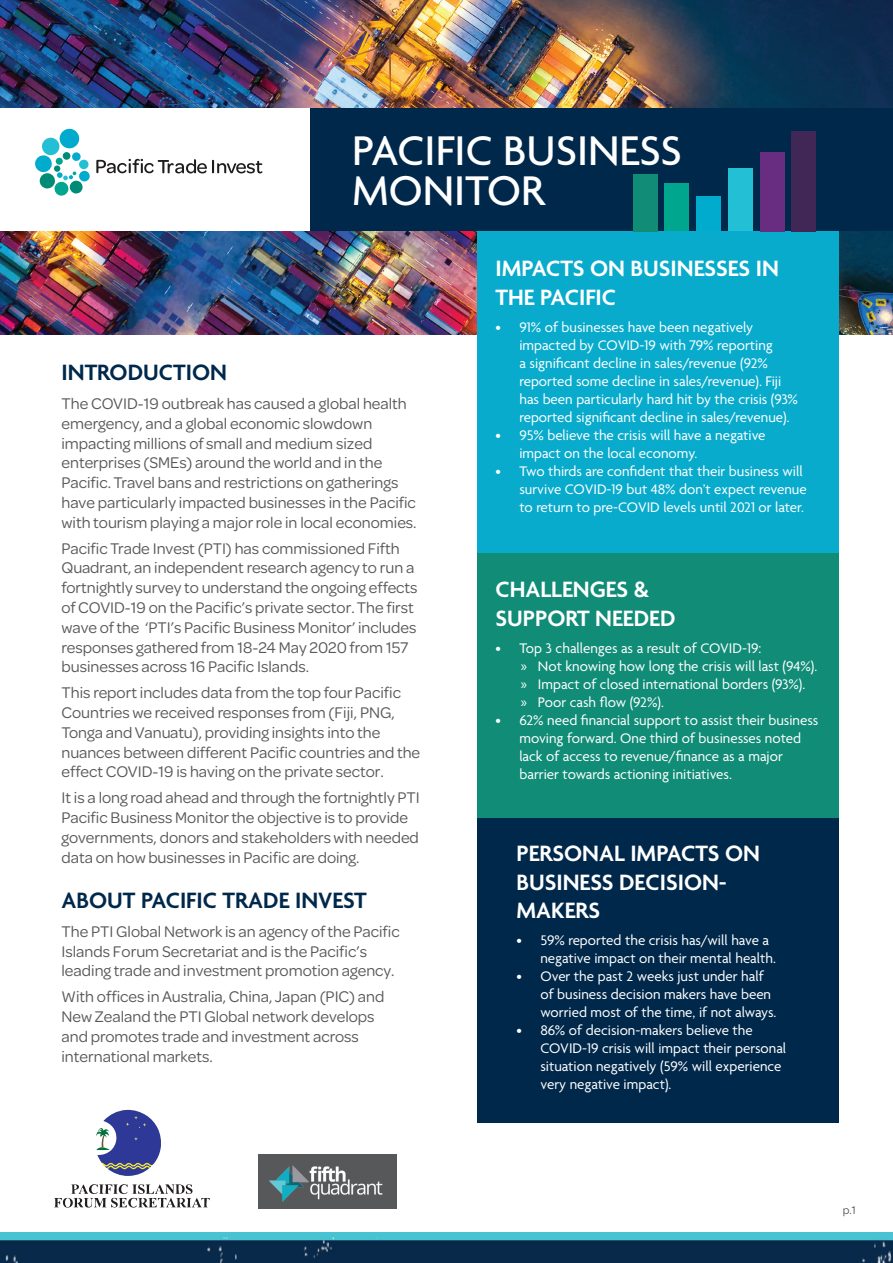
<style>
.page{position:relative;width:893px;height:1263px;background:#fff}
.page>*{position:absolute;margin:0;border:0;box-sizing:border-box;transform-origin:0 0}
.t1{font:500 44.85px "Agenda";color:#fff}
.t2{font:600 24px/28.8px "Agenda";color:#fff}
.t3{font:600 24px "Agenda";color:#00284a}
.t4{font:16.5px/19.8px "Omnes";color:#57585a}
.t5{font:15px/18px "Agenda";color:#fff}
.t6{font:12px "Omnes";color:#57585a}
.s1{font-family:"Myriad Pro"}
</style>
<div class="page">
<img style="left:0;top:0;width:893px;height:335px">
<img style="left:0;top:1232px;width:893px;height:31px">
<div style="left:477px;top:200px;width:362px;height:353px;background:#09abcd"></div>
<div style="left:477px;top:553px;width:362px;height:266px;background:#118c77"></div>
<div style="left:477px;top:819px;width:362px;height:304px;background:#00284a"></div>
<div style="left:0;top:108px;width:313px;height:123px;background:#fff"></div>
<div style="left:310px;top:108px;width:583px;height:123px;background:#00284a"></div>
<div style="left:633px;top:174px;width:24px;height:57px;background:#118c77"></div>
<div style="left:665px;top:184px;width:24px;height:47px;background:#00a78e"></div>
<div style="left:696px;top:196px;width:25px;height:35px;background:#00abcd"></div>
<div style="left:728px;top:168px;width:25px;height:63px;background:#23bfd5"></div>
<div style="left:760px;top:152px;width:24px;height:79px;background:#682c81"></div>
<div style="left:791px;top:131px;width:24px;height:100px;background:#412755"></div>
<svg style="left:79px;top:159px;width:10px;height:10px"></svg>
<div style="left:79px;top:170px;width:11px;height:12px;background:#00abcd;border-radius:5px"></div>
<svg style="left:35px;top:129px;width:48px;height:67px"></svg>
<svg style="left:96px;top:159px;width:166px;height:14px"></svg>
<div style="left:259px;top:1154px;width:138px;height:54px;background:#57585a"></div>
<img style="left:263px;top:1165px;width:128px;height:44px">
<svg style="left:54px;top:1184px;width:156px;height:24px"></svg>
<svg style="left:96px;top:1109px;width:65px;height:67px"></svg>
<h1 class="t1" style="left:352px;top:126px;width:331px">PACIFIC BUSINESS</h1>
<h1 class="t1" style="left:352px;top:167px;width:194px">MONITOR</h1>
<h2 class="t3" style="left:62px;top:359px;width:167px">INTRODUCTION</h2>
<p class="t4" style="left:62px;top:393px;width:357px">The COVID-19 outbreak has caused a global health emergency, and a global economic slowdown impacting millions of small and medium sized enterprises (SMEs) around the world and in the Pacific. Travel bans and restrictions on gatherings have particularly impacted businesses in the Pacific with tourism playing a major role in local economies.</p>
<p class="t4" style="left:62px;top:537px;width:358px">Pacific Trade Invest (PTI) has commissioned Fifth Quadrant, an independent research agency to run a fortnightly survey to understand the ongoing effects of COVID-19 on the Pacific’s private sector. The first wave of the ‘PTI’s Pacific Business Monitor’ includes responses gathered from 18-24 May 2020 from 157 businesses across 16 Pacific Islands.</p>
<p class="t4" style="left:62px;top:682px;width:360px">This report includes data from the top four Pacific Countries we received responses from (Fiji, PNG, Tonga and Vanuatu), providing insights into the nuances between different Pacific countries and the effect COVID-19 is having on the private sector.</p>
<p class="t4" style="left:62px;top:787px;width:360px">It is a long road ahead and through the fortnightly PTI Pacific Business Monitor the objective is to provide governments, donors and stakeholders with needed data on how businesses in Pacific are doing.</p>
<h2 class="t3" style="left:62px;top:887px;width:307px">ABOUT PACIFIC TRADE INVEST</h2>
<p class="t4" style="left:62px;top:920px;width:340px">The PTI Global Network is an agency of the Pacific<br>Islands Forum Secretariat and is the Pacific’s leading trade and investment promotion agency.</p>
<p class="t4" style="left:62px;top:986px;width:324px">With offices in Australia, China, Japan (PIC) and New Zealand the PTI Global network develops and promotes trade and investment across international markets.</p>
<h2 class="t2" style="left:495px;top:256px;width:285px">IMPACTS ON BUSINESSES IN<br>THE PACIFIC</h2>
<p class="t5" style="left:519px;top:319px;width:280px;text-indent:-24px">• 91% of businesses have been negatively impacted by COVID-19 with 79% reporting<br>a significant decline in sales/revenue (92% reported some decline in sales/revenue). Fiji has been particularly hard hit by the crisis (93% reported significant decline in sales/revenue).</p>
<p class="t5" style="left:519px;top:427px;width:248px;text-indent:-24px">• 95% believe the crisis will have a negative impact on the local economy.</p>
<p class="t5" style="left:519px;top:463px;width:289px;text-indent:-24px">• Two thirds are confident that their business will survive COVID-19 but 48% don’t expect revenue to return to pre-COVID levels until 2021 or later.</p>
<h2 class="t2" style="left:495px;top:577px;width:182px">CHALLENGES &amp;<br>SUPPORT NEEDED</h2>
<p class="t5" style="left:521px;top:640px;width:298px;text-indent:-26px">• Top 3 challenges as a result of COVID-19:<br><span class="s1">»</span> Not knowing how long the crisis will last (94%). <span class="s1">»</span> Impact of closed international borders (93%).<br><span class="s1">»</span> Poor cash flow (92%).</p>
<p class="t5" style="left:519px;top:712px;width:300px;text-indent:-24px">• 62% need financial support to assist their business moving forward. One third of businesses noted lack of access to revenue/finance as a major barrier towards actioning initiatives.</p>
<h2 class="t2" style="left:516px;top:840px;width:245px">PERSONAL IMPACTS ON<br>BUSINESS DECISION-<br>MAKERS</h2>
<p class="t5" style="left:540px;top:932px;width:237px;text-indent:-24px">• 59% reported the crisis has/will have a negative impact on their mental health.</p>
<p class="t5" style="left:540px;top:968px;width:238px;text-indent:-24px">• Over the past 2 weeks just under half of business decision makers have been worried most of the time, if not always.</p>
<p class="t5" style="left:540px;top:1022px;width:247px;text-indent:-24px">• 86% of decision-makers believe the COVID-19 crisis will impact their personal situation negatively (59% will experience very negative impact).</p>
<p class="t6" style="left:843px;top:1201px;width:15px">p.1</p>
</div>
